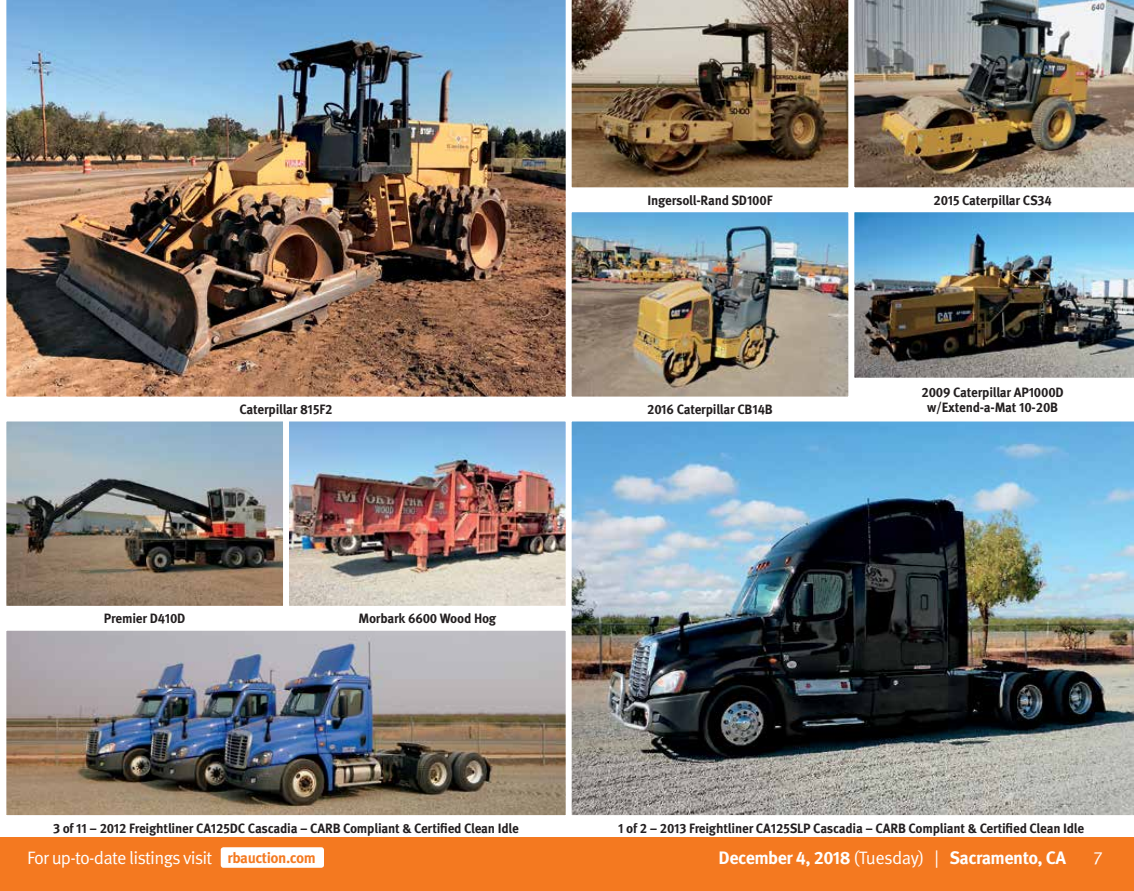
<style>
.page{position:relative;width:1134px;height:891px;background:#fff}
.page>*{position:absolute;margin:0;border:0;box-sizing:border-box;transform-origin:0 0}
.t1{font:18px "Meta Pro";letter-spacing:-.045em;color:#fff}
.t2{font:700 18px "Meta Pro";letter-spacing:-.03em;color:#fff}
.t3{font:700 13.5px/15px "Meta Pro";letter-spacing:-.015em;color:#231f20;text-align:center}
.s1{font-weight:700;font-size:15px;color:#f47920}
.s2{font-weight:400}
</style>
<div class="page">
<div style="left:0;top:837px;width:1134px;height:54px;background:#f47920"></div>
<div style="left:221px;top:847px;width:103px;height:21px;background:#fff;border-radius:3px"></div>
<img style="left:571px;top:0;width:278px;height:188px">
<img style="left:854px;top:0;width:280px;height:188px">
<img style="left:6px;top:0;width:560px;height:397px">
<img style="left:573px;top:213px;width:274px;height:183px">
<div style="left:569px;top:209px;width:282px;height:191px;border:3px solid #fff"></div>
<img style="left:854px;top:212px;width:280px;height:166px">
<img style="left:7px;top:422px;width:275px;height:183px">
<div style="left:3px;top:418px;width:283px;height:191px;border:3px solid #fff"></div>
<img style="left:290px;top:422px;width:275px;height:183px">
<div style="left:286px;top:418px;width:283px;height:191px;border:3px solid #fff"></div>
<img style="left:7px;top:632px;width:558px;height:182px">
<div style="left:3px;top:628px;width:566px;height:190px;border:3px solid #fff"></div>
<img style="left:571px;top:421px;width:563px;height:395px">
<p class="t3" style="left:647px;top:192px;width:127px">Ingersoll-Rand SD100F</p>
<p class="t3" style="left:933px;top:192px;width:120px">2015 Caterpillar CS34</p>
<p class="t3" style="left:240px;top:401px;width:95px">Caterpillar 815F2</p>
<p class="t3" style="left:647px;top:401px;width:127px">2016 Caterpillar CB14B</p>
<p class="t3" style="left:104px;top:610px;width:83px">Premier D410D</p>
<p class="t3" style="left:358px;top:610px;width:140px">Morbark 6600 Wood Hog</p>
<p class="t3" style="left:921px;top:384px;width:144px">2009 Caterpillar AP1000D w/Extend-a-Mat 10-20B</p>
<p class="t3" style="left:53px;top:820px;width:467px">3 of 11 – 2012 Freightliner CA125DC Cascadia – CARB Compliant &amp; Certified Clean Idle</p>
<p class="t3" style="left:618px;top:820px;width:468px">1 of 2 – 2013 Freightliner CA125SLP Cascadia – CARB Compliant &amp; Certified Clean Idle</p>
<h1 class="t1" style="left:27px;top:844px;width:290px">For up-to-date listings visit <span class="s1">rbauction.com</span></h1>
<h1 class="t2" style="left:719px;top:844px;width:349px">December 4, 2018 <span class="s2">(Tuesday) |</span> Sacramento, CA</h1>
<h1 class="t1" style="left:1094px;top:844px;width:11px">7</h1>
</div>
